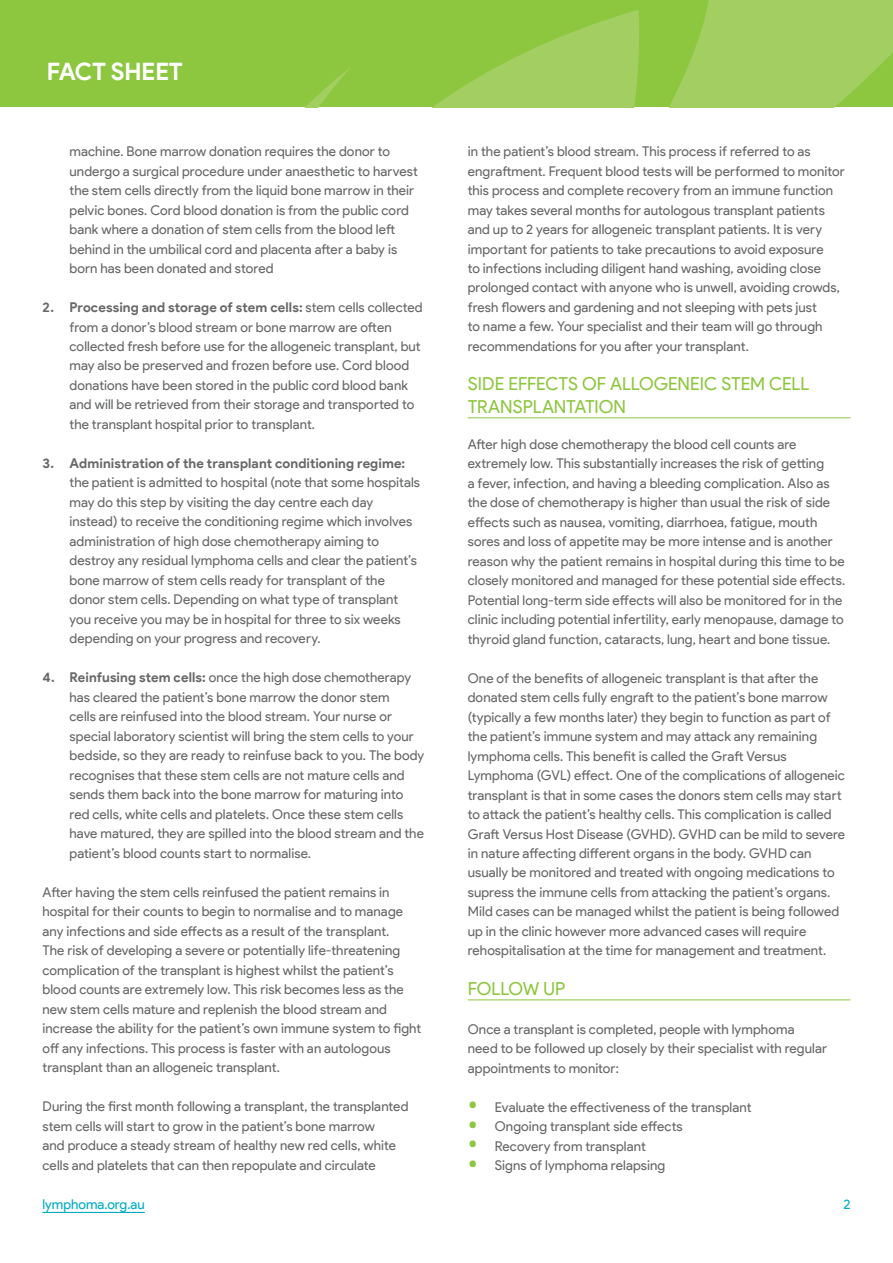
<style>
.page{position:relative;width:893px;height:1263px;background:#fff}
.page>*{position:absolute;margin:0;border:0;box-sizing:border-box;transform-origin:0 0}
.t1{font:700 24px "Product Sans";letter-spacing:-.01em;color:#fff}
.t2{font:18px/22.5px "Product Sans";letter-spacing:-.005em;color:#8dc63f}
.t3{font:13.5px/19.5px "Product Sans";letter-spacing:.01em;color:#666767}
.t4{font:700 13.5px "Product Sans";letter-spacing:.005em;color:#666767}
.t5{font:13.5px "Product Sans";color:#00abc5}
.s1{font-weight:700}
.s2{font-family:"Roboto";font-size:30px;color:#8dc63f}
</style>
<div class="page">
<div style="left:0;top:0;width:893px;height:107px;background:#8dc63f"></div>
<svg style="left:306px;top:0;width:587px;height:107px;fill:#a3cf62"></svg>
<hr style="left:43px;top:1212px;width:102px;height:1px;background:#00abc5">
<hr style="left:468px;top:417px;width:382px;height:1px;background:#8dc63f">
<hr style="left:468px;top:999px;width:382px;height:1px;background:#8dc63f">
<h1 class="t1" style="left:47px;top:58px;width:138px">FACT SHEET</h1>
<p class="t3" style="left:70px;top:142px;width:350px">machine. Bone marrow donation requires the donor to undergo a surgical procedure under anaesthetic to harvest the stem cells directly from the liquid bone marrow in their pelvic bones. Cord blood donation is from the public cord bank where a donation of stem cells from the blood left behind in the umbilical cord and placenta after a baby is born has been donated and stored</p>
<p class="t3" style="left:70px;top:298px;width:355px;text-indent:-27px"><span class="s1">2. Processing and storage of stem cells:</span> stem cells collected from a donor’s blood stream or bone marrow are often collected fresh before use for the allogeneic transplant, but may also be preserved and frozen before use. Cord blood donations have been stored in the public cord blood bank and will be retrieved from their storage and transported to the transplant hospital prior to transplant.</p>
<p class="t4" style="left:43px;top:456px;width:364px">3. Administration of the transplant conditioning regime:</p>
<p class="t3" style="left:70px;top:473px;width:352px">the patient is admitted to hospital (note that some hospitals may do this step by visiting the day centre each day instead) to receive the conditioning regime which involves administration of high dose chemotherapy aiming to destroy any residual lymphoma cells and clear the patient’s bone marrow of stem cells ready for transplant of the donor stem cells. Depending on what type of transplant you receive you may be in hospital for three to six weeks depending on your progress and recovery.</p>
<p class="t3" style="left:70px;top:668px;width:356px;text-indent:-27px"><span class="s1">4. Reinfusing stem cells:</span> once the high dose chemotherapy has cleared the patient’s bone marrow the donor stem<br>cells are reinfused into the blood stream. Your nurse or special laboratory scientist will bring the stem cells to your bedside, so they are ready to reinfuse back to you. The body recognises that these stem cells are not mature cells and sends them back into the bone marrow for maturing into red cells, white cells and platelets. Once these stem cells have matured, they are spilled into the blood stream and the patient’s blood counts start to normalise.</p>
<p class="t3" style="left:43px;top:883px;width:380px">After having the stem cells reinfused the patient remains in hospital for their counts to begin to normalise and to manage any infections and side effects as a result of the transplant.<br>The risk of developing a severe or potentially life-threatening complication of the transplant is highest whilst the patient’s blood counts are extremely low. This risk becomes less as the new stem cells mature and replenish the blood stream and increase the ability for the patient’s own immune system to fight off any infections. This process is faster with an autologous transplant than an allogeneic transplant.</p>
<p class="t3" style="left:43px;top:1097px;width:367px">During the first month following a transplant, the transplanted stem cells will start to grow in the patient’s bone marrow<br>and produce a steady stream of healthy new red cells, white cells and platelets that can then repopulate and circulate</p>
<p class="t3" style="left:468px;top:142px;width:378px">in the patient’s blood stream. This process if referred to as engraftment. Frequent blood tests will be performed to monitor this process and complete recovery from an immune function may takes several months for autologous transplant patients and up to 2 years for allogeneic transplant patients. It is very important for patients to take precautions to avoid exposure<br>to infections including diligent hand washing, avoiding close prolonged contact with anyone who is unwell, avoiding crowds, fresh flowers and gardening and not sleeping with pets just<br>to name a few. Your specialist and their team will go through recommendations for you after your transplant.</p>
<h2 class="t2" style="left:468px;top:373px;width:343px">SIDE EFFECTS OF ALLOGENEIC STEM CELL<br>TRANSPLANTATION</h2>
<p class="t3" style="left:468px;top:434px;width:379px">After high dose chemotherapy the blood cell counts are extremely low. This substantially increases the risk of getting<br>a fever, infection, and having a bleeding complication. Also as the dose of chemotherapy is higher than usual the risk of side effects such as nausea, vomiting, diarrhoea, fatigue, mouth sores and loss of appetite may be more intense and is another reason why the patient remains in hospital during this time to be closely monitored and managed for these potential side effects.<br>Potential long-term side effects will also be monitored for in the clinic including potential infertility, early menopause, damage to thyroid gland function, cataracts, lung, heart and bone tissue.</p>
<p class="t3" style="left:468px;top:668px;width:379px">One of the benefits of allogeneic transplant is that after the donated stem cells fully engraft to the patient’s bone marrow (typically a few months later) they begin to function as part of the patient’s immune system and may attack any remaining lymphoma cells. This benefit is called the Graft Versus Lymphoma (GVL) effect. One of the complications of allogeneic transplant is that in some cases the donors stem cells may start to attack the patient’s healthy cells. This complication is called Graft Versus Host Disease (GVHD). GVHD can be mild to severe in nature affecting different organs in the body. GVHD can usually be monitored and treated with ongoing medications to supress the immune cells from attacking the patient’s organs.<br>Mild cases can be managed whilst the patient is being followed up in the clinic however more advanced cases will require rehospitalisation at the time for management and treatment.</p>
<h2 class="t2" style="left:468px;top:977px;width:99px">FOLLOW UP</h2>
<p class="t3" style="left:468px;top:1019px;width:361px">Once a transplant is completed, people with lymphoma need to be followed up closely by their specialist with regular appointments to monitor:</p>
<p class="t3" style="left:468px;top:1097px;width:285px"><span class="s2">•</span> Evaluate the effectiveness of the transplant</p>
<p class="t3" style="left:468px;top:1117px;width:216px"><span class="s2">•</span> Ongoing transplant side effects</p>
<p class="t3" style="left:468px;top:1136px;width:180px"><span class="s2">•</span> Recovery from transplant</p>
<p class="t3" style="left:468px;top:1156px;width:199px"><span class="s2">•</span> Signs of lymphoma relapsing</p>
<p class="t5" style="left:43px;top:1197px;width:104px">lymphoma.org.au</p>
<p class="t5" style="left:843px;top:1197px;width:9px">2</p>
</div>
